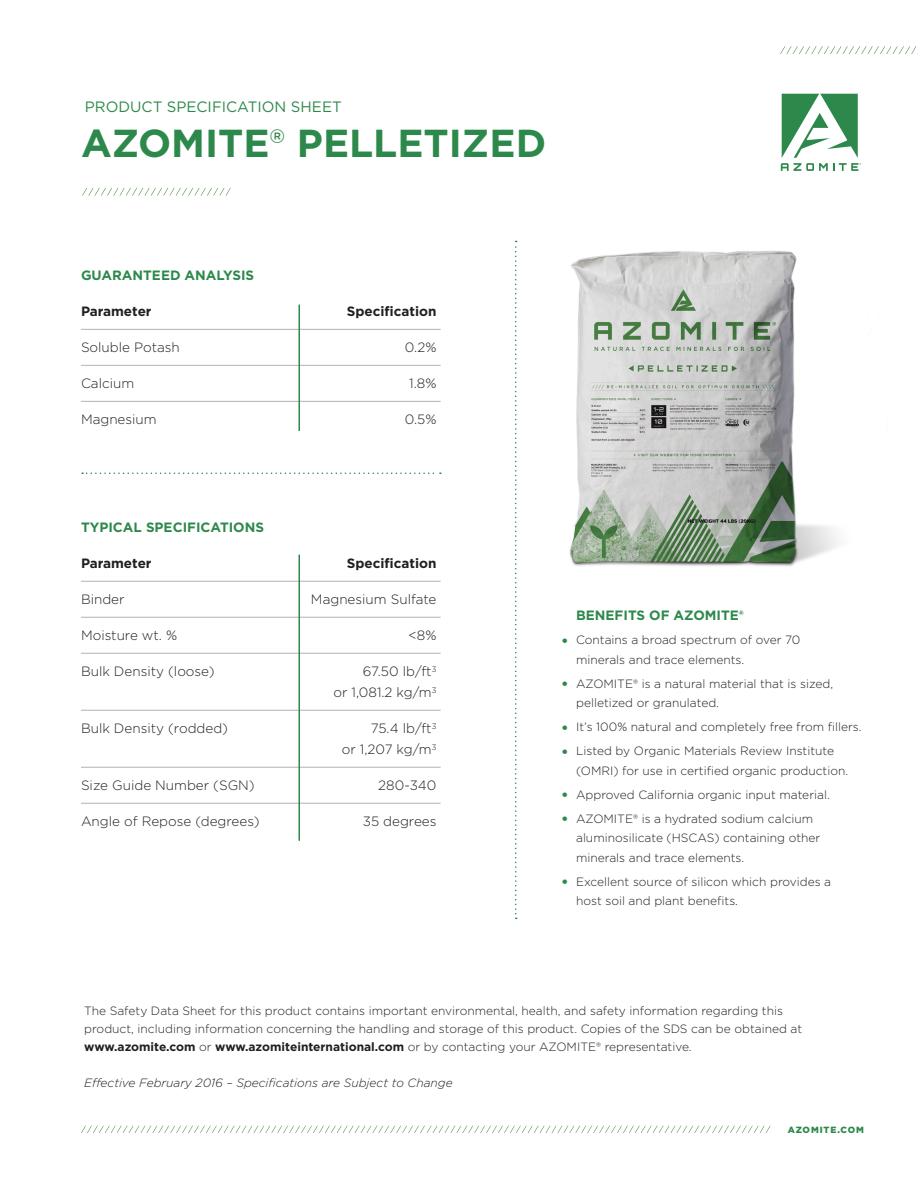
<style>
.page{position:relative;width:918px;height:1188px;background:#fff}
.page>*{position:absolute;margin:0;border:0;box-sizing:border-box;transform-origin:0 0}
.t1{font:700 39px "Gotham";color:#2d894b}
.t2{font:15px "Gotham";color:#2d894b}
.t3{font:700 15px "Gotham";color:#2d894b}
.t4{font:300 13.5px/21px "Gotham";color:#231f20;text-align:right}
.t5{font:700 13.5px "Gotham";color:#2d894b}
.t6{font:700 13.5px "Gotham";color:#231f20}
.t7{font:300 12px/19.5px "Gotham";color:#231f20}
.t8{font:italic 300 12px "Gotham";color:#231f20}
.t9{font:900 9px "Gotham";letter-spacing:.1em;color:#2d894b}
.s1{font-weight:400}
.s2{font-weight:700}
</style>
<div class="page">
<img style="left:570px;top:250px;width:269px;height:316px">
<hr style="left:81px;top:581px;width:360px;height:1px;background:#b2b3b7">
<hr style="left:81px;top:617px;width:360px;height:1px;background:#b2b3b7">
<hr style="left:81px;top:653px;width:360px;height:1px;background:#b2b3b7">
<hr style="left:81px;top:710px;width:360px;height:1px;background:#b2b3b7">
<hr style="left:81px;top:767px;width:360px;height:1px;background:#b2b3b7">
<hr style="left:81px;top:803px;width:360px;height:1px;background:#b2b3b7">
<hr style="left:81px;top:329px;width:360px;height:1px;background:#b2b3b7">
<hr style="left:81px;top:365px;width:360px;height:1px;background:#b2b3b7">
<hr style="left:81px;top:401px;width:360px;height:1px;background:#b2b3b7">
<hr style="left:298px;top:305px;width:2px;height:126px;background:#2d894b">
<hr style="left:298px;top:555px;width:2px;height:286px;background:#2d894b">
<svg style="left:82px;top:472px;width:359px;height:2px"></svg>
<svg style="left:780px;top:46px;width:138px;height:8px"></svg>
<svg style="left:82px;top:188px;width:149px;height:8px"></svg>
<svg style="left:515px;top:241px;width:2px;height:678px"></svg>
<svg style="left:81px;top:1126px;width:690px;height:7px"></svg>
<svg style="left:781px;top:94px;width:80px;height:77px"></svg>
<p class="t2" style="left:85px;top:98px;width:258px">PRODUCT SPECIFICATION SHEET</p>
<p class="t1" style="left:81px;top:118px;width:467px">AZOMITE<span class="s1">®</span> PELLETIZED</p>
<p class="t5" style="left:81px;top:267px;width:175px">GUARANTEED ANALYSIS</p>
<p class="t6" style="left:81px;top:303px;width:72px">Parameter</p>
<p class="t6" style="left:347px;top:303px;width:91px">Specification</p>
<p class="t4" style="left:81px;top:337px;width:100px">Soluble Potash</p>
<p class="t4" style="left:405px;top:337px;width:33px">0.2%</p>
<p class="t4" style="left:81px;top:373px;width:55px">Calcium</p>
<p class="t4" style="left:409px;top:373px;width:29px">1.8%</p>
<p class="t4" style="left:81px;top:409px;width:77px">Magnesium</p>
<p class="t4" style="left:405px;top:409px;width:33px">0.5%</p>
<p class="t5" style="left:81px;top:518px;width:185px">TYPICAL SPECIFICATIONS</p>
<p class="t6" style="left:81px;top:554px;width:72px">Parameter</p>
<p class="t6" style="left:347px;top:554px;width:91px">Specification</p>
<p class="t4" style="left:81px;top:589px;width:45px">Binder</p>
<p class="t4" style="left:311px;top:589px;width:127px">Magnesium Sulfate</p>
<p class="t4" style="left:81px;top:625px;width:98px">Moisture wt. %</p>
<p class="t4" style="left:409px;top:625px;width:29px">&lt;8%</p>
<p class="t4" style="left:81px;top:661px;width:135px">Bulk Density (loose)</p>
<p class="t4" style="left:333px;top:661px;width:105px">67.50 lb/ft<sup>3<br></sup>or 1,081.2 kg/m<sup>3</sup></p>
<p class="t4" style="left:81px;top:718px;width:149px">Bulk Density (rodded)</p>
<p class="t4" style="left:342px;top:718px;width:96px">75.4 lb/ft<sup>3<br></sup>or 1,207 kg/m<sup>3</sup></p>
<p class="t4" style="left:81px;top:775px;width:175px">Size Guide Number (SGN)</p>
<p class="t4" style="left:378px;top:775px;width:60px">280-340</p>
<p class="t4" style="left:81px;top:811px;width:180px">Angle of Repose (degrees)</p>
<p class="t4" style="left:363px;top:811px;width:75px">35 degrees</p>
<p class="t3" style="left:561px;top:630px;width:9px">•</p>
<p class="t3" style="left:561px;top:674px;width:9px">•</p>
<p class="t3" style="left:561px;top:717px;width:9px">•</p>
<p class="t3" style="left:561px;top:741px;width:9px">•</p>
<p class="t3" style="left:561px;top:785px;width:9px">•</p>
<p class="t3" style="left:561px;top:809px;width:9px">•</p>
<p class="t3" style="left:561px;top:872px;width:9px">•</p>
<p class="t5" style="left:576px;top:606px;width:169px">BENEFITS OF AZOMITE®</p>
<p class="t7" style="left:576px;top:630px;width:226px">Contains a broad spectrum of over 70 minerals and trace elements.</p>
<p class="t7" style="left:576px;top:673px;width:259px">AZOMITE® is a natural material that is sized,</p>
<p class="t7" style="left:576px;top:693px;width:144px">pelletized or granulated.</p>
<p class="t7" style="left:576px;top:717px;width:287px">It’s 100% natural and completely free from fillers.</p>
<p class="t7" style="left:576px;top:741px;width:274px">Listed by Organic Materials Review Institute (OMRI) for use in certified organic production.</p>
<p class="t7" style="left:576px;top:784px;width:255px">Approved California organic input material.</p>
<p class="t7" style="left:576px;top:808px;width:246px">AZOMITE® is a hydrated sodium calcium aluminosilicate (HSCAS) containing other minerals and trace elements.</p>
<p class="t7" style="left:576px;top:871px;width:257px">Excellent source of silicon which provides a host soil and plant benefits.</p>
<p class="t7" style="left:84px;top:1002px;width:720px;line-height:18px">The Safety Data Sheet for this product contains important environmental, health, and safety information regarding this product, including information concerning the handling and storage of this product. Copies of the SDS can be obtained at <span class="s2">www.azomite.com</span> or <span class="s2">www.azomiteinternational.com</span> or by contacting your AZOMITE® representative.</p>
<p class="t8" style="left:84px;top:1075px;width:370px">Effective February 2016 – Specifications are Subject to Change</p>
<p class="t9" style="left:788px;top:1123px;width:78px">AZOMITE.COM</p>
</div>
